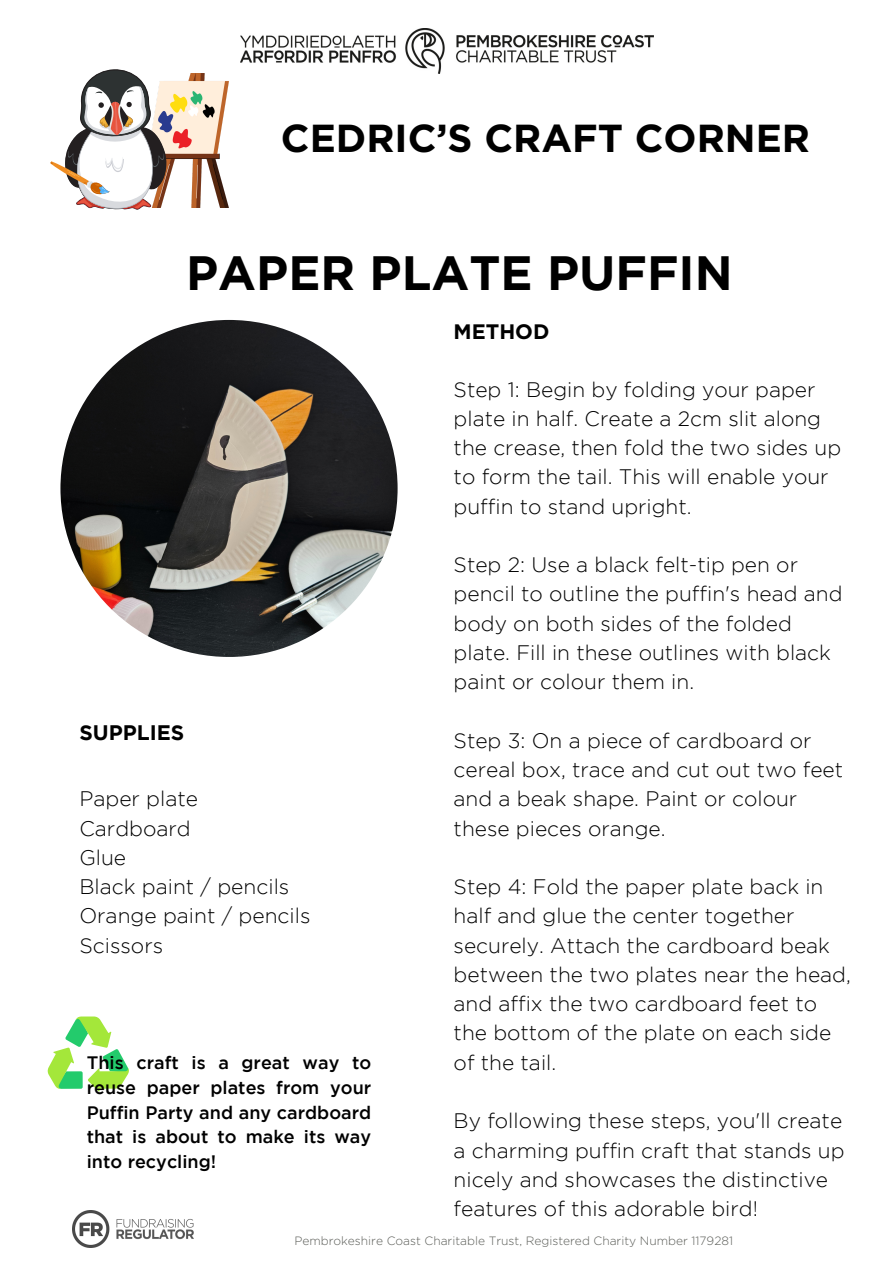
<style>
.page{position:relative;width:894px;height:1264px;background:#fff}
.page>*{position:absolute;margin:0;border:0;box-sizing:border-box;transform-origin:0 0}
.t1{font:700 48px "Gotham";color:#000}
.t2{font:700 39px "Gotham";color:#000}
.t3{font:300 21px/29.2px "Gotham";color:#000}
.t4{font:700 21px "Gotham";color:#000}
.t5{font:500 18px/24.8px "Gotham";color:#000;text-align:justify}
.t6{font:300 12px "Gotham";color:#5b5d58}
</style>
<div class="page">
<img style="left:241px;top:29px;width:411px;height:45px">
<img style="left:169px;top:74px;width:60px;height:133px">
<svg style="left:50px;top:69px;width:119px;height:141px"></svg>
<svg style="left:47px;top:1016px;width:82px;height:75px"></svg>
<img style="left:60px;top:320px;width:337px;height:337px;border-radius:50%">
<img style="left:72px;top:1210px;width:122px;height:37px">
<h2 class="t2" style="left:281px;top:115px;width:530px">CEDRIC’S CRAFT CORNER</h2>
<h3 class="t1" style="left:186px;top:254px;width:547px">PAPER PLATE PUFFIN</h3>
<h4 class="t4" style="left:79px;top:724px;width:106px">SUPPLIES</h4>
<h4 class="t3" style="left:79px;top:785px;width:232px">Paper plate<br>Cardboard<br>Glue<br>Black paint / pencils<br>Orange paint / pencils<br>Scissors</h4>
<h4 class="t5" style="left:87px;top:1051px;width:286px">This craft is a great way to reuse paper plates from your Puffin Party and any cardboard that is about to make its way into recycling!</h4>
<p class="t4" style="left:453px;top:319px;width:97px">METHOD</p>
<h1 class="t3" style="left:453px;top:376px;width:389px">Step 1: Begin by folding your paper plate in half. Create a 2cm slit along the crease, then fold the two sides up to form the tail. This will enable your puffin to stand upright.</h1>
<p class="t3" style="left:453px;top:551px;width:390px">Step 2: Use a black felt-tip pen or pencil to outline the puffin's head and body on both sides of the folded plate. Fill in these outlines with black paint or colour them in.</p>
<h3 class="t3" style="left:453px;top:727px;width:391px">Step 3: On a piece of cardboard or cereal box, trace and cut out two feet and a beak shape. Paint or colour these pieces orange.</h3>
<h4 class="t3" style="left:453px;top:873px;width:398px">Step 4: Fold the paper plate back in half and glue the center together securely. Attach the cardboard beak between the two plates near the head, and affix the two cardboard feet to the bottom of the plate on each side of the tail.</h4>
<h4 class="t3" style="left:453px;top:1107px;width:392px">By following these steps, you'll create a charming puffin craft that stands up nicely and showcases the distinctive features of this adorable bird!</h4>
<p class="t6" style="left:294px;top:1233px;width:440px">Pembrokeshire Coast Charitable Trust, Registered Charity Number 1179281</p>
</div>
